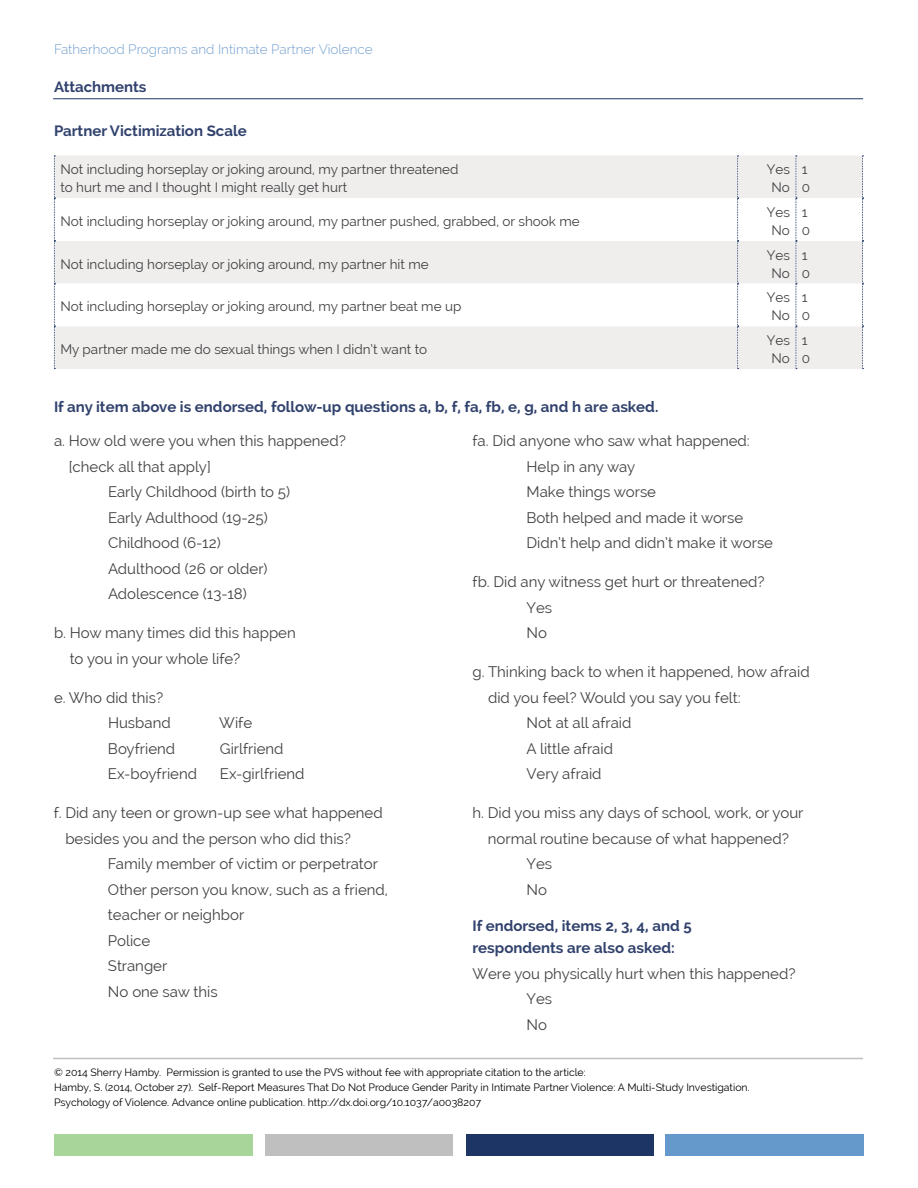
<style>
.page{position:relative;width:918px;height:1188px;background:#fff}
.page>*{position:absolute;margin:0;border:0;box-sizing:border-box;transform-origin:0 0}
.t1{font:15px/25.5px "Raleway";color:#414042}
.t2{font:700 15px/22.5px "Raleway";color:#31426d}
.t3{font:13.5px/18px "Raleway";color:#414042}
.t4{font:300 13.5px "Raleway";color:#74a0cf}
.t5{font:10.5px/15px "Raleway";color:#000}
</style>
<div class="page">
<div style="left:55px;top:156px;width:807px;height:213px;background:#efeeed"></div>
<svg style="left:55px;top:198px;width:807px;height:128px"></svg>
<svg style="left:54px;top:156px;width:1px;height:213px"></svg>
<svg style="left:737px;top:156px;width:2px;height:213px"></svg>
<svg style="left:796px;top:156px;width:1px;height:213px"></svg>
<svg style="left:862px;top:156px;width:2px;height:213px"></svg>
<hr style="left:53px;top:1058px;width:810px;height:1px;background:#c0bfbf">
<hr style="left:53px;top:99px;width:810px;height:1px;background:#1c3564">
<div style="left:665px;top:1134px;width:199px;height:22px;background:#6598cb"></div>
<div style="left:466px;top:1134px;width:187px;height:22px;background:#1c3564"></div>
<div style="left:265px;top:1134px;width:188px;height:22px;background:#c0bfbf"></div>
<div style="left:54px;top:1134px;width:199px;height:22px;background:#a8d59a"></div>
<p class="t4" style="left:54px;top:41px;width:320px">Fatherhood Programs and Intimate Partner Violence</p>
<p class="t2" style="left:54px;top:75px;width:94px">Attachments</p>
<p class="t2" style="left:54px;top:120px;width:194px">Partner Victimization Scale</p>
<p class="t3" style="left:60px;top:160px;width:400px">Not including horseplay or joking around, my partner threatened to hurt me and I thought I might really get hurt</p>
<p class="t3" style="left:767px;top:160px;width:25px;text-align:center">Yes<br>No</p>
<p class="t3" style="left:802px;top:160px;width:10px">1<br>0</p>
<p class="t3" style="left:60px;top:212px;width:521px">Not including horseplay or joking around, my partner pushed, grabbed, or shook me</p>
<p class="t3" style="left:767px;top:203px;width:25px;text-align:center">Yes<br>No</p>
<p class="t3" style="left:802px;top:203px;width:10px">1<br>0</p>
<p class="t3" style="left:60px;top:255px;width:370px">Not including horseplay or joking around, my partner hit me</p>
<p class="t3" style="left:767px;top:246px;width:25px;text-align:center">Yes<br>No</p>
<p class="t3" style="left:802px;top:246px;width:10px">1<br>0</p>
<p class="t3" style="left:60px;top:297px;width:402px">Not including horseplay or joking around, my partner beat me up</p>
<p class="t3" style="left:767px;top:288px;width:25px;text-align:center">Yes<br>No</p>
<p class="t3" style="left:802px;top:288px;width:10px">1<br>0</p>
<p class="t3" style="left:60px;top:340px;width:368px">My partner made me do sexual things when I didn’t want to</p>
<p class="t3" style="left:767px;top:331px;width:25px;text-align:center">Yes<br>No</p>
<p class="t3" style="left:802px;top:331px;width:10px">1<br>0</p>
<p class="t2" style="left:54px;top:395px;width:606px">If any item above is endorsed, follow-up questions a, b, f, fa, fb, e, g, and h are asked.</p>
<p class="t1" style="left:54px;top:428px;width:293px">a. How old were you when this happened?</p>
<p class="t1" style="left:69px;top:454px;width:143px">[check all that apply]</p>
<p class="t1" style="left:108px;top:479px;width:184px">Early Childhood (birth to 5)</p>
<p class="t1" style="left:108px;top:505px;width:161px">Early Adulthood (19-25)</p>
<p class="t1" style="left:108px;top:530px;width:114px">Childhood (6-12)</p>
<p class="t1" style="left:108px;top:556px;width:161px">Adulthood (26 or older)</p>
<p class="t1" style="left:108px;top:581px;width:140px">Adolescence (13-18)</p>
<p class="t1" style="left:70px;top:620px;width:227px;text-indent:-16px">b. How many times did this happen to you in your whole life?</p>
<p class="t1" style="left:108px;top:685px;width:64px;text-indent:-54px">e. Who did this?<br>Husband</p>
<p class="t1" style="left:526px;top:428px;width:248px;text-indent:-54px">fa. Did anyone who saw what happened:<br>Help in any way<br>Make things worse<br>Both helped and made it worse<br>Didn’t help and didn’t make it worse</p>
<p class="t1" style="left:526px;top:569px;width:240px;text-indent:-54px">fb. Did any witness get hurt or threatened?<br>Yes<br>No</p>
<p class="t1" style="left:472px;top:659px;width:339px">g. Thinking back to when it happened, how afraid</p>
<p class="t1" style="left:488px;top:685px;width:254px">did you feel? Would you say you felt:</p>
<p class="t1" style="left:526px;top:710px;width:106px">Not at all afraid</p>
<p class="t1" style="left:526px;top:736px;width:88px">A little afraid</p>
<p class="t1" style="left:526px;top:761px;width:77px">Very afraid</p>
<p class="t1" style="left:472px;top:800px;width:333px">h. Did you miss any days of school, work, or your</p>
<p class="t1" style="left:488px;top:826px;width:303px">normal routine because of what happened?</p>
<p class="t1" style="left:526px;top:851px;width:27px">Yes</p>
<p class="t1" style="left:526px;top:877px;width:22px">No</p>
<p class="t2" style="left:472px;top:914px;width:221px">If endorsed, items 2, 3, 4, and 5 respondents are also asked:</p>
<p class="t1" style="left:526px;top:961px;width:271px;text-indent:-54px">Were you physically hurt when this happened?<br>Yes<br>No</p>
<p class="t5" style="left:54px;top:1065px;width:697px">© 2014 Sherry Hamby. Permission is granted to use the PVS without fee with appropriate citation to the article:<br>Hamby, S. (2014, October 27). Self-Report Measures That Do Not Produce Gender Parity in Intimate Partner Violence: A Multi-Study Investigation.<br>Psychology of Violence. Advance online publication. http://dx.doi.org/10.1037/a0038207</p>
<p class="t1" style="left:219px;top:710px;width:34px">Wife</p>
<p class="t1" style="left:108px;top:736px;width:69px">Boyfriend</p>
<p class="t1" style="left:220px;top:736px;width:65px">Girlfriend</p>
<p class="t1" style="left:108px;top:761px;width:91px">Ex-boyfriend</p>
<p class="t1" style="left:220px;top:761px;width:86px">Ex-girlfriend</p>
<p class="t1" style="left:65px;top:800px;width:319px;text-indent:-11px">f. Did any teen or grown-up see what happened besides you and the person who did this?</p>
<p class="t1" style="left:108px;top:851px;width:281px">Family member of victim or perpetrator<br>Other person you know, such as a friend, teacher or neighbor<br>Police<br>Stranger<br>No one saw this</p>
</div>
